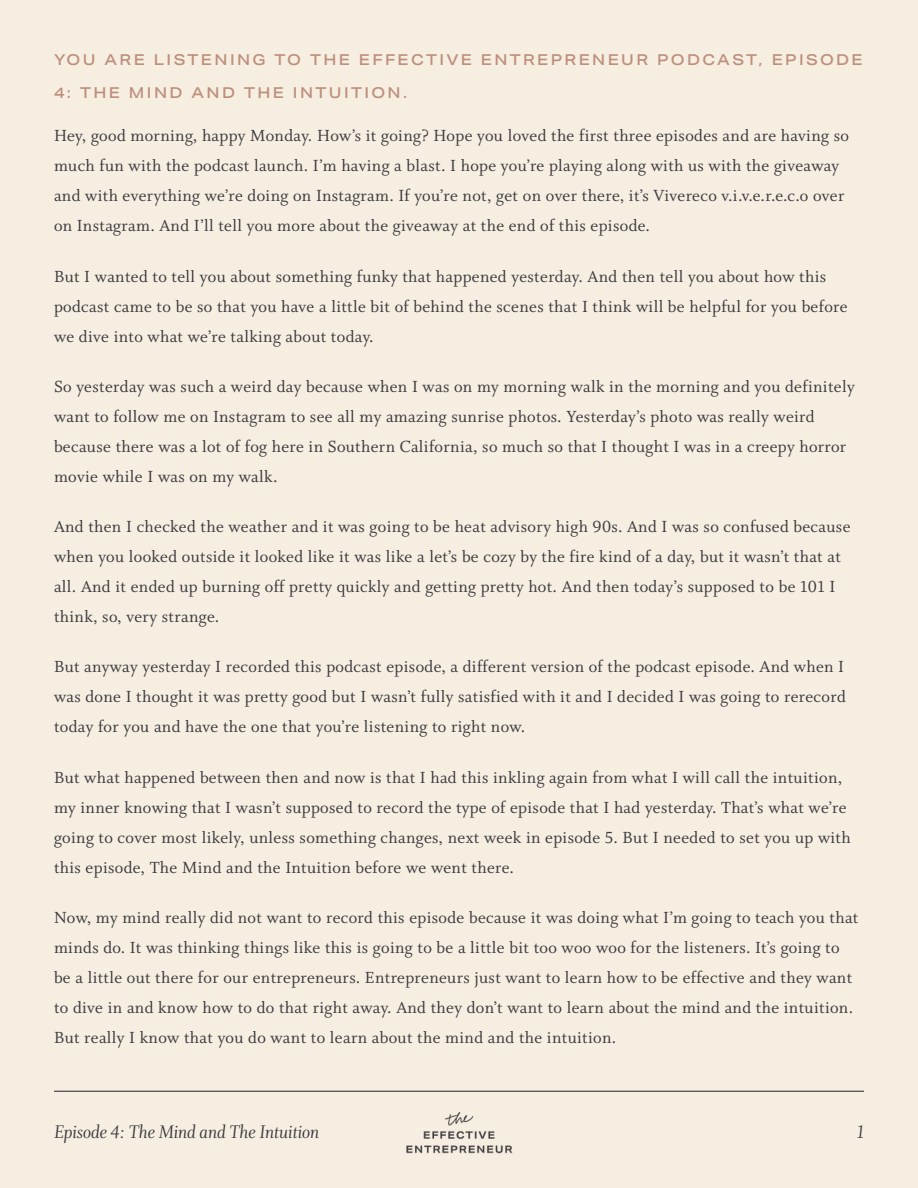
<style>
.page{position:relative;width:918px;height:1188px;background:#f6eee1}
.page>*{position:absolute;margin:0;border:0;box-sizing:border-box;transform-origin:0 0}
.t1{font:italic 19.5px "Whitman Display";color:#3a393d}
.t2{font:18px/30px "Whitman";letter-spacing:.02em;color:#3a393d}
.t3{font:500 15px "Aktiv Grotesk Ex";letter-spacing:.16em;color:#be8f7b}
</style>
<div class="page">
<hr style="left:54px;top:1091px;width:810px;height:1px;background:#3a393d">
<img style="left:406px;top:1113px;width:107px;height:41px">
<p class="t3" style="left:54px;top:50px;width:810px">YOU ARE LISTENING TO THE EFFECTIVE ENTREPRENEUR PODCAST, EPISODE</p>
<p class="t3" style="left:54px;top:83px;width:355px">4: THE MIND AND THE INTUITION.</p>
<p class="t2" style="left:54px;top:121px;width:796px">Hey, good morning, happy Monday. How’s it going? Hope you loved the first three episodes and are having so much fun with the podcast launch. I’m having a blast. I hope you’re playing along with us with the giveaway and with everything we’re doing on Instagram. If you’re not, get on over there, it’s Vivereco v.i.v.e.r.e.c.o over on Instagram. And I’ll tell you more about the giveaway at the end of this episode.</p>
<p class="t2" style="left:54px;top:261px;width:795px">But I wanted to tell you about something funky that happened yesterday. And then tell you about how this podcast came to be so that you have a little bit of behind the scenes that I think will be helpful for you before we dive into what we’re talking about today.</p>
<p class="t2" style="left:54px;top:372px;width:802px">So yesterday was such a weird day because when I was on my morning walk in the morning and you definitely want to follow me on Instagram to see all my amazing sunrise photos. Yesterday’s photo was really weird because there was a lot of fog here in Southern California, so much so that I thought I was in a creepy horror movie while I was on my walk.</p>
<p class="t2" style="left:54px;top:512px;width:798px">And then I checked the weather and it was going to be heat advisory high 90s. And I was so confused because when you looked outside it looked like it was like a let’s be cozy by the fire kind of a day, but it wasn’t that at all. And it ended up burning off pretty quickly and getting pretty hot. And then today’s supposed to be 101 I think, so, very strange.</p>
<p class="t2" style="left:54px;top:652px;width:793px;text-align:justify">But anyway yesterday I recorded this podcast episode, a different version of the podcast episode. And when I was done I thought it was pretty good but I wasn’t fully satisfied with it and I decided I was going to rerecord today for you and have the one that you’re listening to right now.</p>
<p class="t2" style="left:54px;top:762px;width:798px">But what happened between then and now is that I had this inkling again from what I will call the intuition, my inner knowing that I wasn’t supposed to record the type of episode that I had yesterday. That’s what we’re going to cover most likely, unless something changes, next week in episode 5. But I needed to set you up with this episode, The Mind and the Intuition before we went there.</p>
<p class="t2" style="left:54px;top:903px;width:806px">Now, my mind really did not want to record this episode because it was doing what I’m going to teach you that minds do. It was thinking things like this is going to be a little bit too woo woo for the listeners. It’s going to be a little out there for our entrepreneurs. Entrepreneurs just want to learn how to be effective and they want to dive in and know how to do that right away. And they don’t want to learn about the mind and the intuition.<br>But really I know that you do want to learn about the mind and the intuition.</p>
<p class="t1" style="left:54px;top:1121px;width:267px">Episode 4: The Mind and The Intuition</p>
<p class="t1" style="left:857px;top:1121px;width:8px">1</p>
</div>
